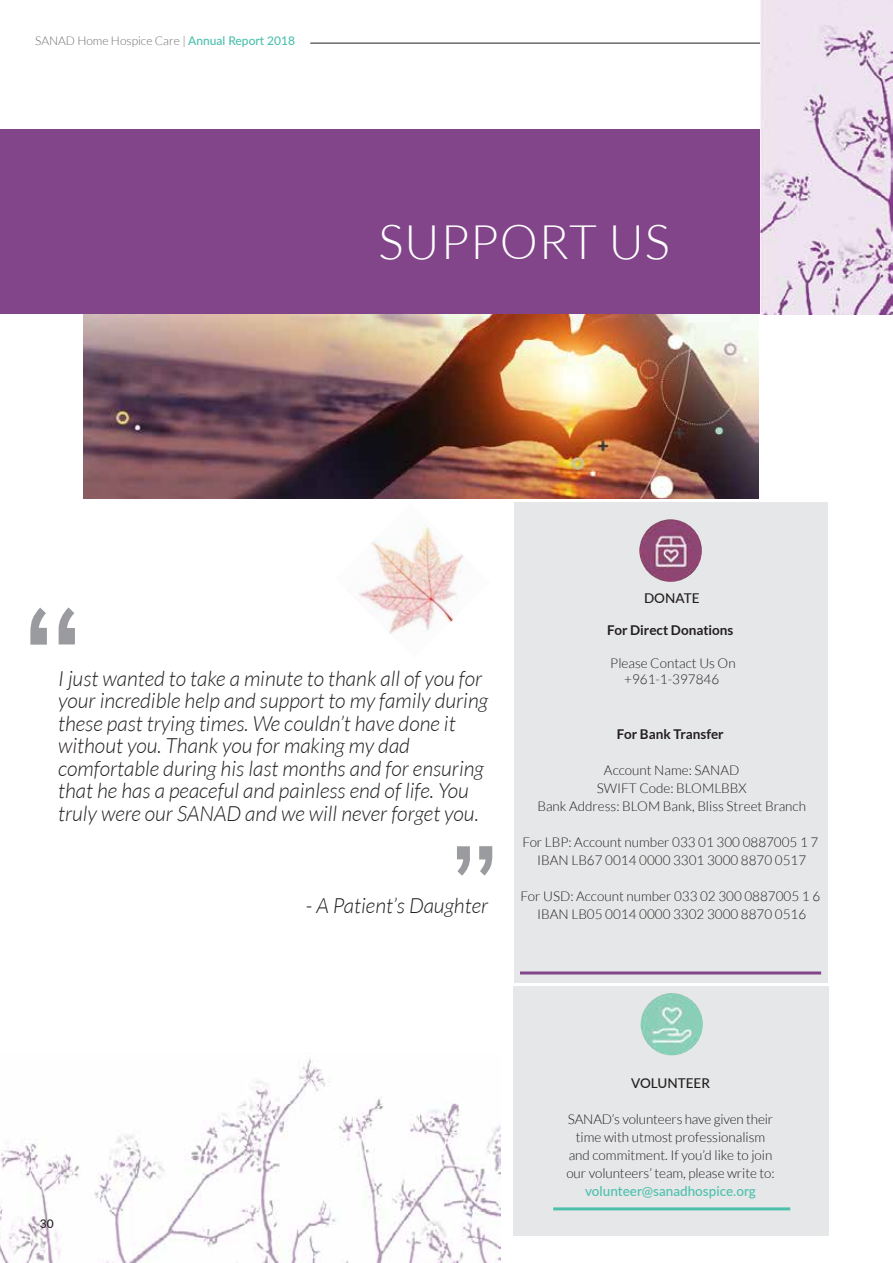
<style>
.page{position:relative;width:893px;height:1263px;background:#fff}
.page>*{position:absolute;margin:0;border:0;box-sizing:border-box;transform-origin:0 0}
.t1{font:150px "Tw Cen";color:#999b9e}
.t2{font:118.8px "Tw Cen";color:#999b9e}
.t3{font:300 47.7px "Lato";letter-spacing:.025em;color:#fff}
.t4{font:italic 300 21px/22.5px "Lato";color:#231f20}
.t5{font:300 13.5px/18px "Lato";color:#231f20;text-align:center}
.t6{font:700 13.5px "Lato";color:#231f20}
.t7{font:500 13.5px "Lato";color:#4cc0ad}
.t8{font:500 13.5px "Lato";color:#231f20}
.t9{font:300 12px "Lato";color:#6d6e71}
.t10{font:500 12px "Lato";color:#231f20}
.s1{font-weight:500;color:#4cc0ad}
</style>
<div class="page">
<img style="left:0;top:1058px;width:501px;height:205px">
<div style="left:514px;top:502px;width:313px;height:481px;background:#e6e7e8"></div>
<div style="left:513px;top:986px;width:315px;height:249px;background:#e6e7e8"></div>
<img style="left:83px;top:314px;width:676px;height:185px">
<hr style="left:310px;top:43px;width:547px;height:1px;background:#231f20">
<div style="left:0;top:129px;width:760px;height:185px;background:#82458a"></div>
<img style="left:761px;top:0;width:132px;height:315px">
<hr style="left:520px;top:971px;width:301px;height:3px;background:#82458a">
<hr style="left:553px;top:1207px;width:237px;height:3px;background:#4cc0ad">
<img style="left:639px;top:519px;width:63px;height:63px;border-radius:31px">
<img style="left:641px;top:993px;width:62px;height:62px;border-radius:31px">
<img style="left:359px;top:525px;width:105px;height:109px">
<p class="t9" style="left:35px;top:34px;width:261px">SANAD Home Hospice Care | <span class="s1">Annual Report 2018</span></p>
<h3 class="t3" style="left:378px;top:216px;width:293px">SUPPORT US</h3>
<h1 class="t1" style="left:24px;top:566px;width:59px">“</h1>
<p class="t4" style="left:58px;top:668px;width:431px">I just wanted to take a minute to thank all of you for your incredible help and support to my family during these past trying times. We couldn’t have done it without you. Thank you for making my dad comfortable during his last months and for ensuring that he has a peaceful and painless end of life. You truly were our SANAD and we will never forget you.</p>
<h2 class="t2" style="left:498px;top:908px;width:47px;rotate:-180deg">“</h2>
<h3 class="t4" style="left:306px;top:895px;width:184px">- A Patient’s Daughter</h3>
<p class="t8" style="left:644px;top:588px;width:57px">DONATE</p>
<p class="t6" style="left:607px;top:622px;width:128px">For Direct Donations</p>
<p class="t5" style="left:610px;top:655px;width:127px;line-height:16.2px">Please Contact Us On +961-1-397846</p>
<p class="t6" style="left:617px;top:727px;width:108px">For Bank Transfer</p>
<p class="t5" style="left:537px;top:762px;width:270px">Account Name: SANAD<br>SWIFT Code: BLOMLBBX<br>Bank Address: BLOM Bank, Bliss Street Branch</p>
<p class="t5" style="left:522px;top:834px;width:297px">For LBP: Account number 033 01 300 0887005 1 7<br>IBAN LB67 0014 0000 3301 3000 8870 0517</p>
<p class="t5" style="left:521px;top:888px;width:301px">For USD: Account number 033 02 300 0887005 1 6<br>IBAN LB05 0014 0000 3302 3000 8870 0516</p>
<p class="t10" style="left:40px;top:1215px;width:15px">30</p>
<p class="t8" style="left:631px;top:1073px;width:80px">VOLUNTEER</p>
<p class="t5" style="left:566px;top:1110px;width:210px">SANAD’s volunteers have given their time with utmost professionalism and commitment. If you’d like to join our volunteers’ team, please write to:</p>
<p class="t7" style="left:585px;top:1181px;width:172px">volunteer@sanadhospice.org</p>
</div>
